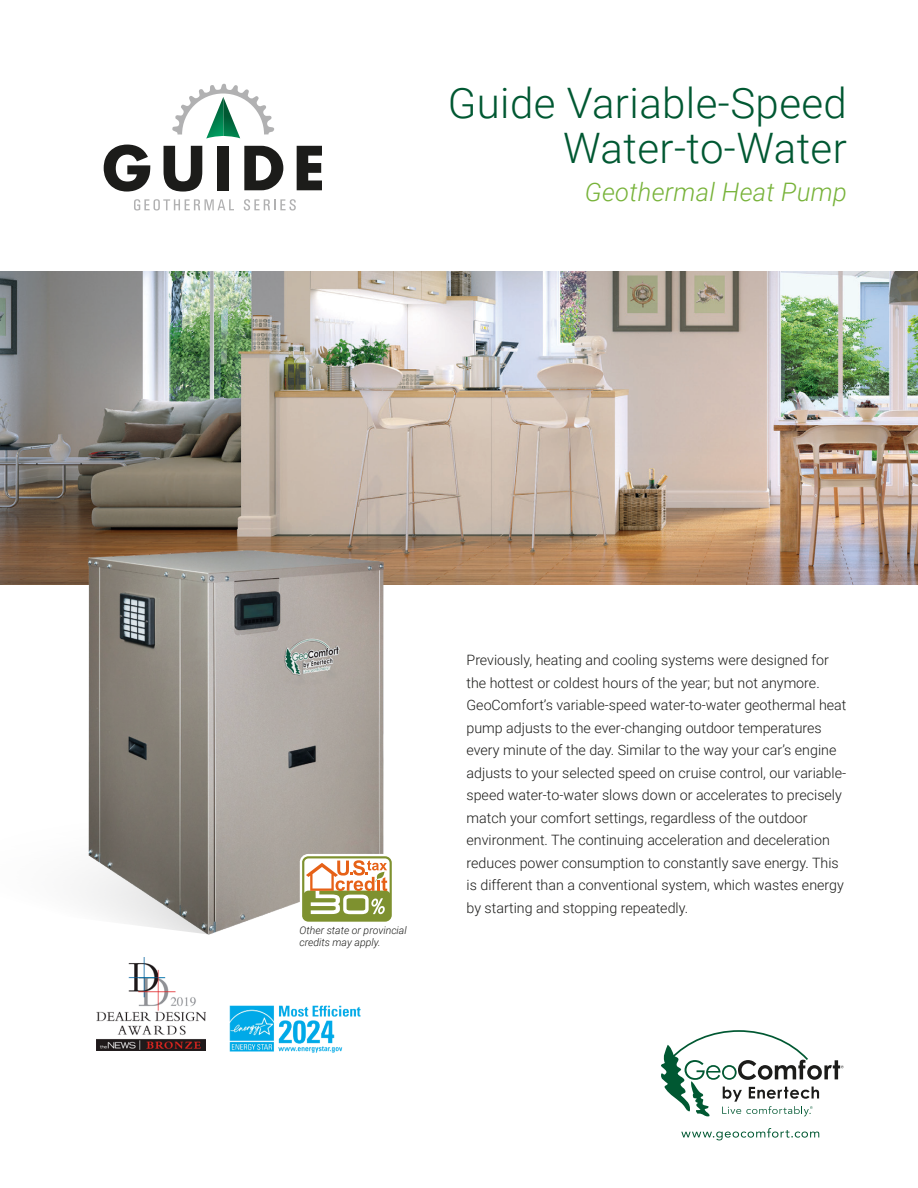
<style>
.page{position:relative;width:918px;height:1188px;background:#fff}
.page>*{position:absolute;margin:0;border:0;box-sizing:border-box;transform-origin:0 0}
.t1{font:300 42px/45px "Roboto";letter-spacing:.01em;color:#005832;text-align:right}
.t2{font:italic 300 25.5px "Roboto";letter-spacing:.01em;color:#78b33a}
.t3{font:300 14.25px/22.5px "Roboto";color:#1c1c1a}
.t4{font:italic 300 10.5px/12px "Roboto";color:#1c1c1a}
</style>
<div class="page">
<img style="left:0;top:271px;width:918px;height:313px">
<img style="left:97px;top:958px;width:108px;height:93px">
<svg style="left:681px;top:1128px;width:138px;height:12px"></svg>
<svg style="left:661px;top:1030px;width:183px;height:87px"></svg>
<img style="left:86px;top:546px;width:311px;height:389px">
<div style="left:299px;top:854px;width:95px;height:70px;border:7px solid #fff;border-radius:6px"></div>
<div style="left:303px;top:857px;width:88px;height:64px;background:#fff;border-radius:6px"></div>
<div style="left:302px;top:856px;width:90px;height:66px;border:2px solid #7e912f;border-radius:6px"></div>
<div style="left:303px;top:891px;width:88px;height:30px;background:#7e912f;border-radius:5px"></div>
<svg style="left:306px;top:860px;width:81px;height:54px"></svg>
<img style="left:229px;top:1005px;width:132px;height:48px">
<svg style="left:104px;top:145px;width:46px;height:47px"></svg>
<svg style="left:164px;top:146px;width:38px;height:46px"></svg>
<div style="left:218px;top:146px;width:11px;height:44px;background:#1c1c1a"></div>
<svg style="left:244px;top:146px;width:39px;height:44px"></svg>
<svg style="left:297px;top:146px;width:25px;height:44px"></svg>
<svg style="left:134px;top:199px;width:100px;height:12px"></svg>
<svg style="left:244px;top:199px;width:52px;height:12px"></svg>
<svg style="left:172px;top:84px;width:102px;height:55px"></svg>
<h1 class="t1" style="left:448px;top:79px;width:401px">Guide Variable-Speed<br>Water-to-Water</h1>
<h2 class="t2" style="left:585px;top:174px;width:264px">Geothermal Heat Pump</h2>
<p class="t4" style="left:299px;top:924px;width:109px">Other state or provincial credits may apply.</p>
<p class="t3" style="left:467px;top:648px;width:381px">Previously, heating and cooling systems were designed for the hottest or coldest hours of the year; but not anymore.<br>GeoComfort’s variable-speed water-to-water geothermal heat pump adjusts to the ever-changing outdoor temperatures every minute of the day. Similar to the way your car’s engine adjusts to your selected speed on cruise control, our variable&shy;speed water-to-water slows down or accelerates to precisely match your comfort settings, regardless of the outdoor environment. The continuing acceleration and deceleration reduces power consumption to constantly save energy. This is different than a conventional system, which wastes energy by starting and stopping repeatedly.</p>
</div>
